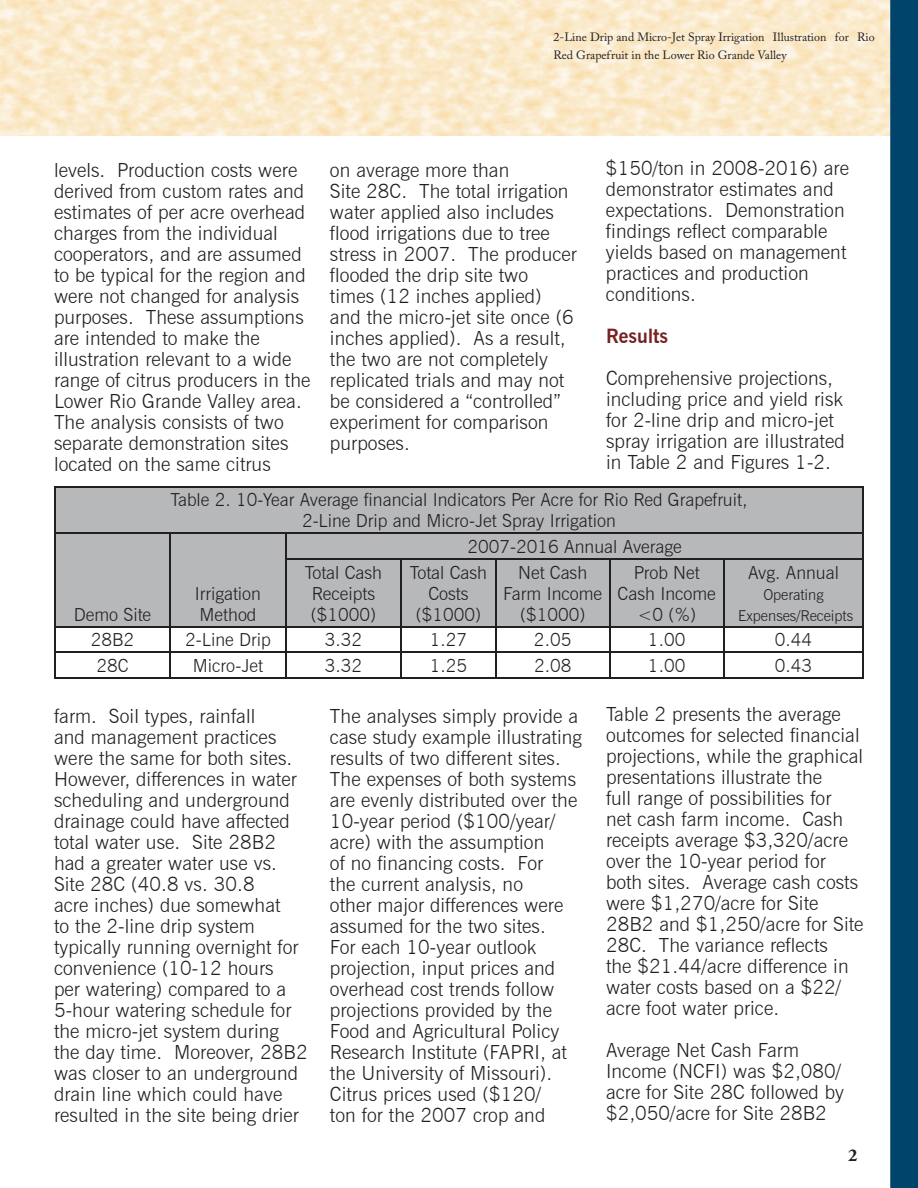
<style>
.page{position:relative;width:918px;height:1188px;background:#fff}
.page>*{position:absolute;margin:0;border:0;box-sizing:border-box;transform-origin:0 0}
.t1{font:300 19.5px/21px "News Gothic BT";letter-spacing:.005em;color:#231f20}
.t2{font:700 19.5px "News Gothic BT";letter-spacing:.005em;color:#762123}
.t3{font:300 18px/21px "News Gothic BT";color:#231f20;text-align:center}
.t4{font:700 18px "Adobe Garamond Pro";color:#231f20}
.t5{font:300 15px/21px "News Gothic BT";color:#231f20;text-align:center}
.t6{font:12px/18px "Adobe Caslon Pro";color:#231f20}
</style>
<div class="page">
<img style="left:0;top:1px;width:635px;height:135px">
<img style="left:635px;top:1px;width:255px;height:135px">
<svg style="left:890px;top:0;width:28px;height:1188px"></svg>
<div style="left:55px;top:488px;width:807px;height:138px;background:#b6b8ba"></div>
<hr style="left:54px;top:486px;width:116px;height:2px;background:#231f20">
<hr style="left:54px;top:488px;width:1px;height:45px;background:#231f20">
<hr style="left:170px;top:486px;width:694px;height:2px;background:#231f20">
<hr style="left:862px;top:488px;width:2px;height:45px;background:#231f20">
<hr style="left:54px;top:533px;width:116px;height:1px;background:#231f20">
<svg style="left:54px;top:534px;width:1px;height:25px"></svg>
<hr style="left:170px;top:533px;width:116px;height:1px;background:#231f20">
<svg style="left:170px;top:534px;width:1px;height:25px"></svg>
<hr style="left:286px;top:533px;width:115px;height:1px;background:#231f20">
<svg style="left:285px;top:534px;width:1px;height:24px"></svg>
<hr style="left:401px;top:533px;width:463px;height:1px;background:#231f20">
<hr style="left:862px;top:534px;width:2px;height:24px;background:#231f20">
<hr style="left:54px;top:559px;width:1px;height:67px;background:#231f20">
<hr style="left:170px;top:559px;width:1px;height:67px;background:#231f20">
<hr style="left:285px;top:558px;width:116px;height:2px;background:#231f20">
<hr style="left:285px;top:560px;width:1px;height:66px;background:#231f20">
<hr style="left:401px;top:558px;width:95px;height:2px;background:#231f20">
<hr style="left:400px;top:560px;width:2px;height:66px;background:#231f20">
<hr style="left:496px;top:558px;width:114px;height:2px;background:#231f20">
<hr style="left:495px;top:560px;width:2px;height:66px;background:#231f20">
<hr style="left:610px;top:558px;width:114px;height:2px;background:#231f20">
<hr style="left:609px;top:560px;width:2px;height:66px;background:#231f20">
<hr style="left:724px;top:558px;width:140px;height:2px;background:#231f20">
<hr style="left:723px;top:560px;width:2px;height:66px;background:#231f20">
<hr style="left:862px;top:560px;width:2px;height:66px;background:#231f20">
<hr style="left:54px;top:626px;width:116px;height:2px;background:#231f20">
<hr style="left:170px;top:626px;width:116px;height:2px;background:#231f20">
<hr style="left:286px;top:626px;width:115px;height:2px;background:#231f20">
<hr style="left:401px;top:626px;width:95px;height:2px;background:#231f20">
<hr style="left:400px;top:628px;width:2px;height:24px;background:#231f20">
<hr style="left:496px;top:626px;width:114px;height:2px;background:#231f20">
<hr style="left:495px;top:628px;width:2px;height:24px;background:#231f20">
<hr style="left:610px;top:626px;width:114px;height:2px;background:#231f20">
<hr style="left:609px;top:628px;width:2px;height:24px;background:#231f20">
<hr style="left:724px;top:626px;width:140px;height:2px;background:#231f20">
<hr style="left:723px;top:628px;width:2px;height:24px;background:#231f20">
<hr style="left:862px;top:628px;width:2px;height:24px;background:#231f20">
<hr style="left:54px;top:652px;width:116px;height:1px;background:#231f20">
<svg style="left:54px;top:628px;width:1px;height:49px"></svg>
<hr style="left:170px;top:652px;width:116px;height:1px;background:#231f20">
<svg style="left:170px;top:628px;width:1px;height:49px"></svg>
<hr style="left:286px;top:652px;width:115px;height:1px;background:#231f20">
<svg style="left:285px;top:628px;width:1px;height:49px"></svg>
<hr style="left:401px;top:652px;width:95px;height:1px;background:#231f20">
<hr style="left:400px;top:653px;width:2px;height:24px;background:#231f20">
<hr style="left:496px;top:652px;width:114px;height:1px;background:#231f20">
<hr style="left:495px;top:653px;width:2px;height:24px;background:#231f20">
<hr style="left:610px;top:652px;width:114px;height:1px;background:#231f20">
<hr style="left:609px;top:653px;width:2px;height:24px;background:#231f20">
<hr style="left:724px;top:652px;width:140px;height:1px;background:#231f20">
<hr style="left:723px;top:653px;width:2px;height:24px;background:#231f20">
<hr style="left:862px;top:653px;width:2px;height:24px;background:#231f20">
<hr style="left:54px;top:677px;width:810px;height:2px;background:#231f20">
<p class="t6" style="left:554px;top:29px;width:323px">2-Line Drip and Micro-Jet Spray Irrigation Illustration for Rio<br>Red Grapefruit in the Lower Rio Grande Valley</p>
<p class="t1" style="left:54px;top:159px;width:258px">levels. Production costs were derived from custom rates and estimates of per acre overhead charges from the individual cooperators, and are assumed to be typical for the region and were not changed for analysis purposes. These assumptions are intended to make the illustration relevant to a wide range of citrus producers in the<br>Lower Rio Grande Valley area.<br>The analysis consists of two separate demonstration sites located on the same citrus</p>
<p class="t1" style="left:330px;top:159px;width:248px">on average more than<br>Site 28C. The total irrigation water applied also includes flood irrigations due to tree stress in 2007. The producer flooded the drip site two times (12 inches applied) and the micro-jet site once (6 inches applied). As a result, the two are not completely replicated trials and may not be considered a “controlled” experiment for comparison purposes.</p>
<p class="t1" style="left:606px;top:158px;width:245px">$150/ton in 2008-2016) are demonstrator estimates and expectations. Demonstration findings reflect comparable yields based on management practices and production conditions.</p>
<p class="t2" style="left:606px;top:325px;width:64px">Results</p>
<p class="t1" style="left:606px;top:368px;width:240px">Comprehensive projections, including price and yield risk for 2-line drip and micro-jet spray irrigation are illustrated in Table 2 and Figures 1-2.</p>
<p class="t3" style="left:171px;top:489px;width:578px">Table 2. 10-Year Average financial Indicators Per Acre for Rio Red Grapefruit,<br>2-Line Drip and Micro-Jet Spray Irrigation</p>
<p class="t3" style="left:74px;top:604px;width:79px">Demo Site</p>
<p class="t3" style="left:195px;top:583px;width:68px;text-align:left">Irrigation<br>Method</p>
<p class="t3" style="left:467px;top:536px;width:216px">2007-2016 Annual Average</p>
<p class="t3" style="left:305px;top:562px;width:79px">Total Cash<br>Receipts ($1000)</p>
<p class="t3" style="left:410px;top:562px;width:79px">Total Cash<br>Costs ($1000)</p>
<p class="t3" style="left:503px;top:562px;width:100px">Net Cash<br>Farm Income ($1000)</p>
<p class="t3" style="left:618px;top:562px;width:100px">Prob Net<br>Cash Income &lt;0 (%)</p>
<p class="t3" style="left:748px;top:562px;width:93px">Avg. Annual</p>
<p class="t5" style="left:738px;top:584px;width:116px">Operating<br>Expenses/Receipts</p>
<p class="t3" style="left:91px;top:629px;width:45px">28B2</p>
<p class="t3" style="left:185px;top:629px;width:87px">2-Line Drip</p>
<p class="t3" style="left:325px;top:629px;width:39px">3.32</p>
<p class="t3" style="left:430px;top:629px;width:39px">1.27</p>
<p class="t3" style="left:534px;top:629px;width:39px">2.05</p>
<p class="t3" style="left:648px;top:629px;width:39px">1.00</p>
<p class="t3" style="left:775px;top:629px;width:39px">0.44</p>
<p class="t3" style="left:96px;top:655px;width:34px">28C</p>
<p class="t3" style="left:193px;top:655px;width:72px">Micro-Jet</p>
<p class="t3" style="left:325px;top:655px;width:39px">3.32</p>
<p class="t3" style="left:430px;top:655px;width:39px">1.25</p>
<p class="t3" style="left:534px;top:655px;width:39px">2.08</p>
<p class="t3" style="left:648px;top:655px;width:39px">1.00</p>
<p class="t3" style="left:775px;top:655px;width:39px">0.43</p>
<p class="t1" style="left:54px;top:705px;width:255px">farm. Soil types, rainfall<br>and management practices were the same for both sites.<br>However, differences in water scheduling and underground drainage could have affected total water use. Site 28B2 had a greater water use vs.<br>Site 28C (40.8 vs. 30.8<br>acre inches) due somewhat<br>to the 2-line drip system typically running overnight for convenience (10-12 hours<br>per watering) compared to a<br>5-hour watering schedule for the micro-jet system during the day time. Moreover, 28B2 was closer to an underground drain line which could have resulted in the site being drier</p>
<p class="t1" style="left:330px;top:705px;width:253px">The analyses simply provide a case study example illustrating results of two different sites.<br>The expenses of both systems are evenly distributed over the<br>10-year period ($100/year/ acre) with the assumption<br>of no financing costs. For<br>the current analysis, no<br>other major differences were assumed for the two sites.<br>For each 10-year outlook projection, input prices and overhead cost trends follow projections provided by the<br>Food and Agricultural Policy<br>Research Institute (FAPRI, at the University of Missouri).<br>Citrus prices used ($120/<br>ton for the 2007 crop and</p>
<p class="t1" style="left:606px;top:704px;width:259px">Table 2 presents the average outcomes for selected financial projections, while the graphical presentations illustrate the<br>full range of possibilities for<br>net cash farm income. Cash receipts average $3,320/acre over the 10-year period for both sites. Average cash costs were $1,270/acre for Site<br>28B2 and $1,250/acre for Site<br>28C. The variance reflects<br>the $21.44/acre difference in water costs based on a $22/ acre foot water price.</p>
<p class="t1" style="left:606px;top:1040px;width:240px">Average Net Cash Farm<br>Income (NCFI) was $2,080/ acre for Site 28C followed by $2,050/acre for Site 28B2</p>
<p class="t4" style="left:848px;top:1148px;width:11px">2</p>
</div>
